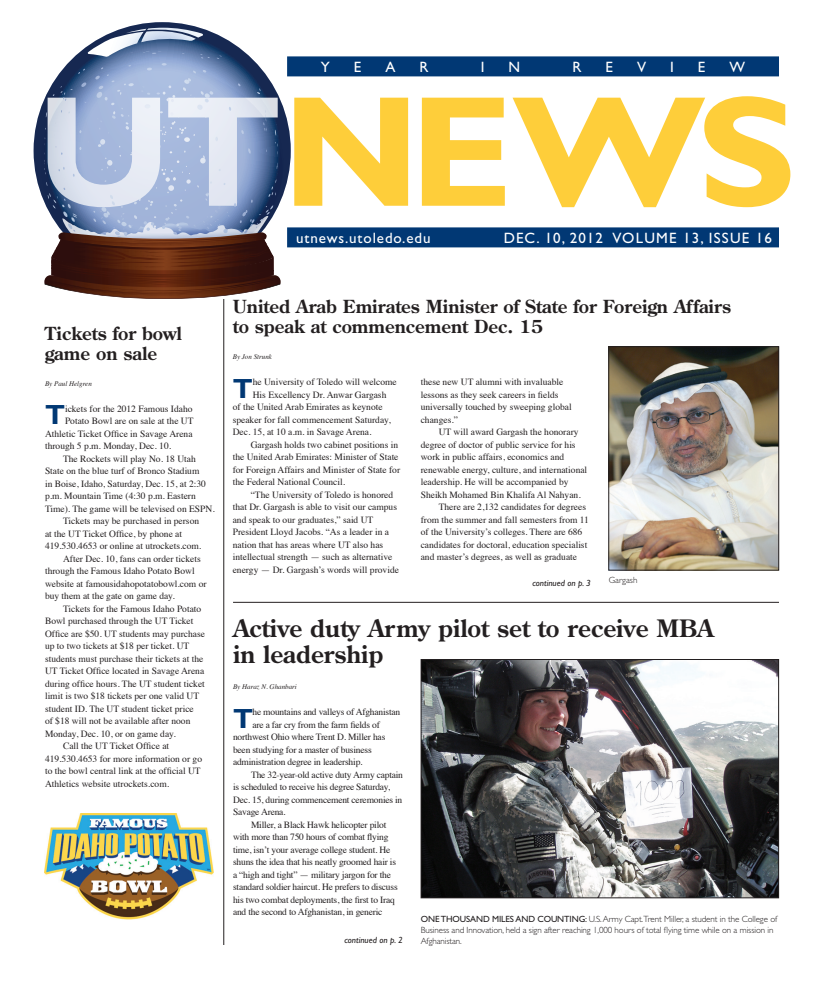
<style>
.page{position:relative;width:824px;height:990px;background:#fff}
.page>*{position:absolute;margin:0;border:0;box-sizing:border-box;transform-origin:0 0}
.t1{font:700 27.8px "Gill Sans";color:#013874}
.t2{font:700 24px/26px "Century Old Style";color:#231f20}
.t3{font:700 18px/20px "Century Old Style";color:#231f20}
.t4{font:15px "Gill Sans";letter-spacing:.07em;color:#fff}
.t5{font:9.5px/12.5px "Times";color:#231f20}
.t6{font:9.5px "Times";letter-spacing:-.02em;color:#231f20}
.t7{font:300 9px/11px "Gill Sans";letter-spacing:-.01em;color:#231f20}
.t8{font:italic 9px "Gill Sans";color:#231f20}
.t9{font:italic 7px "Times";color:#231f20}
.s1{font-weight:400}
</style>
<div class="page">
<div style="left:287px;top:227px;width:492px;height:20px;background:#013874"></div>
<div style="left:287px;top:56px;width:492px;height:20px;background:#013874"></div>
<hr style="left:223px;top:299px;width:1px;height:646px;background:#231f20">
<hr style="left:233px;top:602px;width:546px;height:1px;background:#231f20">
<svg style="left:512px;top:96px;width:278px;height:111px"></svg>
<svg style="left:294px;top:98px;width:211px;height:108px"></svg>
<svg style="left:34px;top:22px;width:257px;height:257px"></svg>
<svg style="left:78px;top:28px;width:144px;height:47px"></svg>
<svg style="left:44px;top:83px;width:237px;height:216px"></svg>
<img style="left:610px;top:348px;width:167px;height:220px">
<div style="left:608px;top:346px;width:171px;height:224px;border:1px solid #231f20"></div>
<img style="left:44px;top:813px;width:170px;height:107px">
<img style="left:423px;top:661px;width:354px;height:235px">
<div style="left:421px;top:659px;width:358px;height:239px;border:1px solid #231f20"></div>
<h3 class="t4" style="left:321px;top:58px;width:11px">y</h3>
<h3 class="t4" style="left:354px;top:58px;width:7px">e</h3>
<h3 class="t4" style="left:385px;top:58px;width:12px">a</h3>
<h3 class="t4" style="left:419px;top:58px;width:11px">r</h3>
<h3 class="t4" style="left:480px;top:58px;width:3px">i</h3>
<h3 class="t4" style="left:508px;top:58px;width:13px">n</h3>
<h3 class="t4" style="left:572px;top:58px;width:11px">r</h3>
<h3 class="t4" style="left:605px;top:58px;width:26px">evie</h3>
<h3 class="t4" style="left:729px;top:58px;width:17px">w</h3>
<h3 class="t4" style="left:296px;top:229px;width:136px">utnews.utoledo.edu</h3>
<h3 class="t4" style="left:503px;top:229px;width:270px">DEC. 10, 2012 VOLUME 13, ISSUE 16</h3>
<h3 class="t3" style="left:45px;top:323px;width:138px">Tickets for bowl game on sale</h3>
<p class="t9" style="left:45px;top:377px;width:48px">By Paul Helgren</p>
<h1 class="t1" style="left:45px;top:398px;width:22px">T</h1>
<p class="t5" style="left:65px;top:401px;width:129px">ickets for the 2012 Famous Idaho</p>
<p class="t5" style="left:65px;top:414px;width:130px">Potato Bowl are on sale at the UT</p>
<p class="t5" style="left:45px;top:426px;width:149px">Athletic Ticket Office in Savage Arena</p>
<p class="t5" style="left:45px;top:439px;width:128px">through 5 p.m. Monday, Dec. 10.</p>
<p class="t5" style="left:63px;top:451px;width:134px">The Rockets will play No. 18 Utah</p>
<p class="t5" style="left:45px;top:464px;width:156px">State on the blue turf of Bronco Stadium</p>
<p class="t5" style="left:45px;top:476px;width:162px">in Boise, Idaho, Saturday, Dec. 15, at 2:30</p>
<p class="t5" style="left:45px;top:489px;width:152px">p.m. Mountain Time (4:30 p.m. Eastern</p>
<p class="t5" style="left:45px;top:501px;width:171px">Time). The game will be televised on ESPN.</p>
<p class="t5" style="left:63px;top:514px;width:138px">Tickets may be purchased in person</p>
<p class="t5" style="left:45px;top:526px;width:139px">at the UT Ticket Office, by phone at</p>
<p class="t5" style="left:45px;top:539px;width:158px">419.530.4653 or online at utrockets.com.</p>
<p class="t5" style="left:63px;top:551px;width:139px">After Dec. 10, fans can order tickets</p>
<p class="t5" style="left:45px;top:564px;width:151px">through the Famous Idaho Potato Bowl</p>
<p class="t5" style="left:45px;top:576px;width:163px">website at famousidahopotatobowl.com or</p>
<p class="t5" style="left:45px;top:589px;width:131px">buy them at the gate on game day.</p>
<p class="t5" style="left:63px;top:601px;width:140px">Tickets for the Famous Idaho Potato</p>
<p class="t5" style="left:45px;top:614px;width:150px">Bowl purchased through the UT Ticket</p>
<p class="t5" style="left:45px;top:626px;width:161px">Office are $50. UT students may purchase</p>
<p class="t5" style="left:45px;top:639px;width:146px">up to two tickets at $18 per ticket. UT</p>
<p class="t5" style="left:45px;top:651px;width:160px">students must purchase their tickets at the</p>
<p class="t5" style="left:45px;top:664px;width:161px">UT Ticket Office located in Savage Arena</p>
<p class="t5" style="left:45px;top:676px;width:161px">during office hours. The UT student ticket</p>
<p class="t5" style="left:45px;top:689px;width:156px">limit is two $18 tickets per one valid UT</p>
<p class="t5" style="left:45px;top:701px;width:150px">student ID. The UT student ticket price</p>
<p class="t5" style="left:45px;top:714px;width:147px">of $18 will not be available after noon</p>
<p class="t5" style="left:45px;top:726px;width:132px">Monday, Dec. 10, or on game day.</p>
<p class="t5" style="left:63px;top:739px;width:108px">Call the UT Ticket Office at</p>
<p class="t5" style="left:45px;top:751px;width:158px">419.530.4653 for more information or go</p>
<p class="t5" style="left:45px;top:764px;width:157px">to the bowl central link at the official UT</p>
<p class="t5" style="left:45px;top:776px;width:126px">Athletics website utrockets.com.</p>
<h3 class="t3" style="left:233px;top:297px;width:500px">United Arab Emirates Minister of State for Foreign Affairs to speak at commencement Dec. 15</h3>
<p class="t9" style="left:233px;top:351px;width:41px">By Jon Strunk</p>
<h1 class="t1" style="left:233px;top:372px;width:22px">T</h1>
<p class="t5" style="left:253px;top:375px;width:146px">he University of Toledo will welcome</p>
<p class="t5" style="left:421px;top:375px;width:152px">these new UT alumni with invaluable lessons as they seek careers in fields universally touched by sweeping global changes.”</p>
<p class="t5" style="left:439px;top:425px;width:141px">UT will award Gargash the honorary</p>
<p class="t5" style="left:421px;top:438px;width:156px">degree of doctor of public service for his</p>
<p class="t5" style="left:421px;top:450px;width:145px">work in public affairs, economics and</p>
<p class="t5" style="left:421px;top:463px;width:168px">renewable energy, culture, and international</p>
<p class="t5" style="left:421px;top:475px;width:149px">leadership. He will be accompanied by</p>
<p class="t5" style="left:421px;top:488px;width:161px">Sheikh Mohamed Bin Khalifa Al Nahyan.</p>
<p class="t5" style="left:439px;top:500px;width:149px">There are 2,132 candidates for degrees</p>
<p class="t5" style="left:421px;top:513px;width:170px">from the summer and fall semesters from 11</p>
<p class="t5" style="left:421px;top:525px;width:163px">of the University’s colleges. There are 686</p>
<p class="t5" style="left:421px;top:538px;width:168px">candidates for doctoral, education specialist</p>
<p class="t5" style="left:421px;top:550px;width:158px">and master’s degrees, as well as graduate</p>
<p class="t8" style="left:532px;top:577px;width:60px">continued on p. 3</p>
<p class="t7" style="left:608px;top:574px;width:30px">Gargash</p>
<p class="t5" style="left:253px;top:388px;width:135px">His Excellency Dr. Anwar Gargash</p>
<p class="t5" style="left:233px;top:400px;width:151px">of the United Arab Emirates as keynote</p>
<p class="t5" style="left:233px;top:413px;width:159px">speaker for fall commencement Saturday,</p>
<p class="t5" style="left:233px;top:425px;width:140px">Dec. 15, at 10 a.m. in Savage Arena.</p>
<p class="t5" style="left:251px;top:438px;width:149px">Gargash holds two cabinet positions in</p>
<p class="t5" style="left:233px;top:450px;width:167px">the United Arab Emirates: Minister of State</p>
<p class="t5" style="left:233px;top:463px;width:169px">for Foreign Affairs and Minister of State for</p>
<p class="t5" style="left:233px;top:475px;width:114px">the Federal National Council.</p>
<p class="t5" style="left:251px;top:488px;width:144px">“The University of Toledo is honored</p>
<p class="t5" style="left:233px;top:500px;width:166px">that Dr. Gargash is able to visit our campus</p>
<p class="t5" style="left:233px;top:513px;width:142px">and speak to our graduates,” said UT</p>
<p class="t5" style="left:233px;top:525px;width:158px">President Lloyd Jacobs. “As a leader in a</p>
<p class="t5" style="left:233px;top:538px;width:152px">nation that has areas where UT also has</p>
<p class="t5" style="left:233px;top:550px;width:161px">intellectual strength — such as alternative</p>
<p class="t5" style="left:233px;top:563px;width:168px">energy — Dr. Gargash’s words will provide</p>
<h2 class="t2" style="left:233px;top:615px;width:482px">Active duty Army pilot set to receive MBA in leadership</h2>
<p class="t9" style="left:233px;top:681px;width:65px">By Haraz N. Ghanbari</p>
<h1 class="t1" style="left:233px;top:702px;width:22px">T</h1>
<p class="t6" style="left:252px;top:703px;width:149px">he mountains and valleys of Afghanistan</p>
<p class="t6" style="left:252px;top:716px;width:129px">are a far cry from the farm fields of</p>
<p class="t6" style="left:233px;top:728px;width:154px">northwest Ohio where Trent D. Miller has</p>
<p class="t6" style="left:233px;top:741px;width:140px">been studying for a master of business</p>
<p class="t6" style="left:233px;top:753px;width:131px">administration degree in leadership.</p>
<p class="t6" style="left:251px;top:766px;width:153px">The 32-year-old active duty Army captain</p>
<p class="t6" style="left:233px;top:778px;width:159px">is scheduled to receive his degree Saturday,</p>
<p class="t6" style="left:233px;top:791px;width:171px">Dec. 15, during commencement ceremonies in</p>
<p class="t6" style="left:233px;top:803px;width:54px">Savage Arena.</p>
<p class="t6" style="left:251px;top:816px;width:137px">Miller, a Black Hawk helicopter pilot</p>
<p class="t6" style="left:233px;top:828px;width:157px">with more than 750 hours of combat flying</p>
<p class="t6" style="left:233px;top:841px;width:159px">time, isn’t your average college student. He</p>
<p class="t6" style="left:233px;top:853px;width:164px">shuns the idea that his neatly groomed hair is</p>
<p class="t6" style="left:233px;top:866px;width:159px">a “high and tight” — military jargon for the</p>
<p class="t6" style="left:233px;top:878px;width:166px">standard soldier haircut. He prefers to discuss</p>
<p class="t6" style="left:233px;top:891px;width:163px">his two combat deployments, the first to Iraq</p>
<p class="t6" style="left:233px;top:903px;width:151px">and the second to Afghanistan, in generic</p>
<p class="t7" style="left:421px;top:914px;width:358px"><span class="s1">ONE THOUSAN D MILES AN D COUNTING:</span> U.S. Army Capt.Trent Miller, a student in the College of<br>Business and Innovation, held a sign after reaching 1,000 hours of total flying time while on a mission in<br>Afghanistan.</p>
<p class="t8" style="left:344px;top:935px;width:60px">continued on p. 2</p>
</div>
